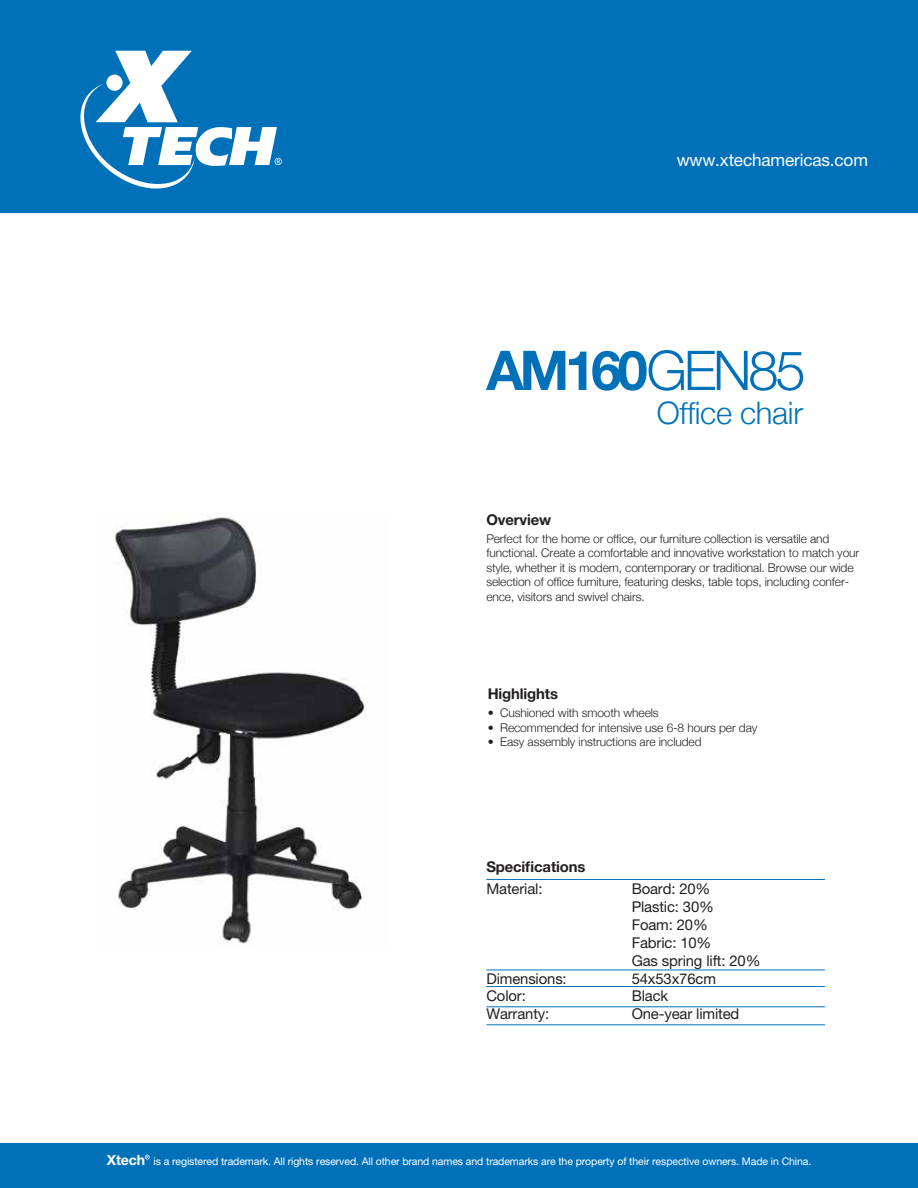
<style>
.page{position:relative;width:918px;height:1188px;background:#fff}
.page>*{position:absolute;margin:0;border:0;box-sizing:border-box;transform-origin:0 0}
.t1{font:700 54.75px "Helvetica Neue";letter-spacing:-.08em;color:#0071b9}
.t2{font:300 31.05px "Helvetica Neue";letter-spacing:-.01em;color:#0071b9}
.t3{font:17.25px "Helvetica Neue LT Pro";letter-spacing:-.01em;color:#fff}
.t4{font:14.85px/17.9px "Helvetica Neue LT Pro";letter-spacing:-.01em;color:#231f20}
.t5{font:700 14.85px "Helvetica Neue LT Pro";letter-spacing:-.01em;color:#231f20}
.t6{font:300 12px/14.4px "Helvetica Neue";letter-spacing:-.01em;color:#231f20}
.t7{font:10.5px "Helvetica Neue LT Pro";letter-spacing:-.01em;color:#fff}
.s1{font-weight:300}
.s2{font-weight:700;font-size:14.1px}
</style>
<div class="page">
<img style="left:115px;top:514px;width:250px;height:430px">
<div style="left:0;top:0;width:918px;height:212px;background:#0071b9"></div>
<div style="left:0;top:1144px;width:918px;height:44px;background:#0071b9"></div>
<svg style="left:80px;top:51px;width:202px;height:138px"></svg>
<hr style="left:486px;top:986px;width:339px;height:1px;background:#0071b9">
<hr style="left:486px;top:879px;width:339px;height:1px;background:#0071b9">
<hr style="left:486px;top:1024px;width:339px;height:1px;background:#0071b9">
<hr style="left:486px;top:1006px;width:339px;height:1px;background:#0071b9">
<hr style="left:486px;top:970px;width:339px;height:1px;background:#0071b9">
<svg style="left:145px;top:1155px;width:5px;height:4px"></svg>
<h3 class="t3" style="left:677px;top:149px;width:193px">www.xtechamericas.com</h3>
<h1 class="t1" style="left:486px;top:327px;width:321px">AM160<span class="s1">GEN85</span></h1>
<p class="t5" style="left:486px;top:510px;width:66px">Overview</p>
<h2 class="t2" style="left:657px;top:388px;width:148px">Office chair</h2>
<p class="t6" style="left:486px;top:531px;width:374px">Perfect for the home or office, our furniture collection is versatile and functional. Create a comfortable and innovative workstation to match your style, whether it is modern, contemporary or traditional. Browse our wide selection of office furniture, featuring desks, table tops, including confer&shy;ence, visitors and swivel chairs.</p>
<p class="t5" style="left:488px;top:685px;width:72px">Highlights</p>
<p class="t6" style="left:488px;top:705px;width:172px">• Cushioned with smooth wheels</p>
<p class="t6" style="left:488px;top:720px;width:271px">• Recommended for intensive use 6-8 hours per day</p>
<p class="t6" style="left:488px;top:734px;width:215px">• Easy assembly instructions are included</p>
<p class="t5" style="left:486px;top:857px;width:101px">Specifications</p>
<p class="t4" style="left:486px;top:880px;width:58px">Material:</p>
<p class="t4" style="left:486px;top:969px;width:82px">Dimensions:<br>Color:<br>Warranty:</p>
<p class="t4" style="left:632px;top:880px;width:130px">Board: 20%<br>Plastic: 30%<br>Foam: 20%<br>Fabric: 10%<br>Gas spring lift: 20%<br>54x53x76cm<br>Black<br>One-year limited</p>
<p class="t7" style="left:107px;top:1155px;width:706px"><span class="s2">Xtech</span> is a registered trademark. All rights reserved. All other brand names and trademarks are the property of their respective owners. Made in China.</p>
</div>
